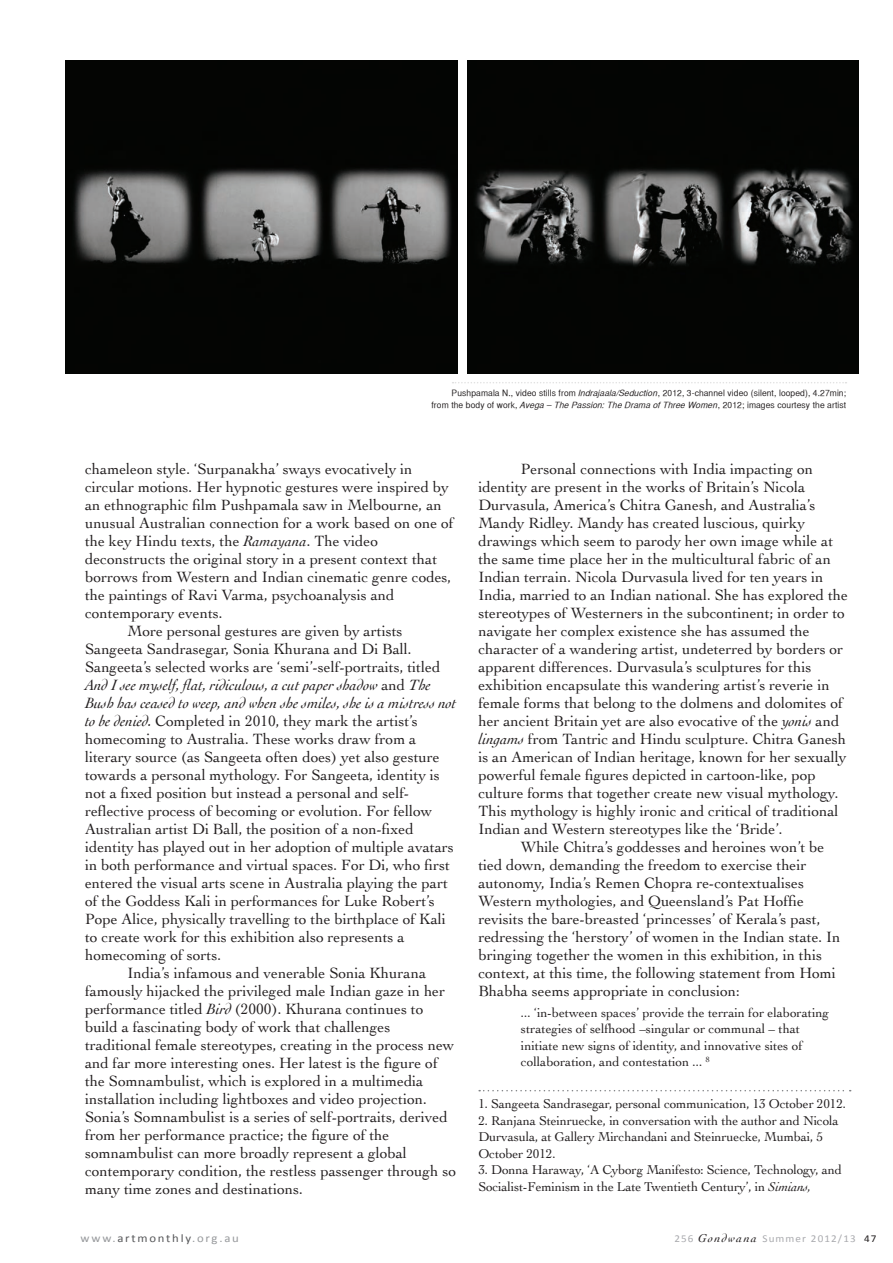
<style>
.page{position:relative;width:893px;height:1263px;background:#fff}
.page>*{position:absolute;margin:0;border:0;box-sizing:border-box;transform-origin:0 0}
.t1{font:15.6px "Cochin";color:#231f20}
.t2{font:italic 15.6px "Cochin";color:#231f20}
.t3{font:13.35px/16.5px "Cochin";letter-spacing:-.01em;color:#231f20}
.t4{font:11.55px "Calibri";letter-spacing:.14em;color:#97999c;scale:1.1 1}
.t5{font:10.5px "Calibri";letter-spacing:.1em;color:#aaabaf;scale:1.06 1}
.t6{font:8.7px/12px "Helvetica CY Plain";letter-spacing:.01em;color:#231f20;text-align:right;scale:1.19 1}
.s1{font-family:"Helvetica CY Oblique"}
.s2{font-style:italic}
.s3{font-style:normal}
.s4{color:#57585a}
.s5{font-family:"Cochin";font-style:italic;font-size:12px;color:#231f20}
.s6{color:#231f20}
</style>
<div class="page">
<svg style="left:479px;top:1090px;width:372px;height:1px"></svg>
<img style="left:66px;top:60px;width:391px;height:313px">
<img style="left:468px;top:60px;width:391px;height:313px">
<svg style="left:452px;top:382px;width:394px;height:1px"></svg>
<p class="t6" style="left:431px;top:387px;width:350px">Pushpamala N., video stills from <span class="s1">Indrajaala/Seduction</span>, 2012, 3-channel video (silent, looped), 4.27min;<br>from the body of work, <span class="s1">Avega – The Passion: The Drama of Three Women</span>, 2012; images courtesy the artist</p>
<p class="t1" style="left:85px;top:460px;width:329px">chameleon style. ‘Surpanakha’ sways evocatively in</p>
<p class="t1" style="left:85px;top:478px;width:365px">circular motions. Her hypnotic gestures were inspired by</p>
<p class="t1" style="left:85px;top:496px;width:358px">an ethnographic film Pushpamala saw in Melbourne, an</p>
<p class="t1" style="left:85px;top:514px;width:370px">unusual Australian connection for a work based on one of</p>
<p class="t1" style="left:85px;top:532px;width:295px">the key Hindu texts, the <span class="s2">Ramayana</span>. The video</p>
<p class="t1" style="left:85px;top:550px;width:354px">deconstructs the original story in a present context that</p>
<p class="t1" style="left:85px;top:568px;width:368px">borrows from Western and Indian cinematic genre codes,</p>
<p class="t1" style="left:85px;top:586px;width:311px">the paintings of Ravi Varma, psychoanalysis and</p>
<p class="t1" style="left:85px;top:604px;width:139px">contemporary events.</p>
<p class="t1" style="left:128px;top:622px;width:276px">More personal gestures are given by artists</p>
<p class="t1" style="left:85px;top:640px;width:328px">Sangeeta Sandrasegar, Sonia Khurana and Di Ball.</p>
<p class="t1" style="left:85px;top:658px;width:357px">Sangeeta’s selected works are ‘semi’-self-portraits, titled</p>
<p class="t2" style="left:85px;top:676px;width:347px">And I see myself, flat, ridiculous, a cut paper shadow <span class="s3">and</span> The</p>
<p class="t2" style="left:85px;top:694px;width:373px">Bush has ceased to weep, and when she smiles, she is a mistress not</p>
<p class="t1" style="left:85px;top:712px;width:334px"><span class="s2">to be denied.</span> Completed in 2010, they mark the artist’s</p>
<p class="t1" style="left:85px;top:730px;width:333px">homecoming to Australia. These works draw from a</p>
<p class="t1" style="left:85px;top:748px;width:356px">literary source (as Sangeeta often does) yet also gesture</p>
<p class="t1" style="left:85px;top:766px;width:356px">towards a personal mythology. For Sangeeta, identity is</p>
<p class="t1" style="left:85px;top:784px;width:326px">not a fixed position but instead a personal and self-</p>
<p class="t1" style="left:85px;top:802px;width:349px">reflective process of becoming or evolution. For fellow</p>
<p class="t1" style="left:85px;top:820px;width:330px">Australian artist Di Ball, the position of a non-fixed</p>
<p class="t1" style="left:85px;top:838px;width:370px">identity has played out in her adoption of multiple avatars</p>
<p class="t1" style="left:85px;top:856px;width:366px">in both performance and virtual spaces. For Di, who first</p>
<p class="t1" style="left:85px;top:874px;width:364px">entered the visual arts scene in Australia playing the part</p>
<p class="t1" style="left:85px;top:892px;width:351px">of the Goddess Kali in performances for Luke Robert’s</p>
<p class="t1" style="left:85px;top:910px;width:362px">Pope Alice, physically travelling to the birthplace of Kali</p>
<p class="t1" style="left:85px;top:928px;width:321px">to create work for this exhibition also represents a</p>
<p class="t1" style="left:85px;top:946px;width:138px">homecoming of sorts.</p>
<p class="t1" style="left:128px;top:964px;width:300px">India’s infamous and venerable Sonia Khurana</p>
<p class="t1" style="left:85px;top:982px;width:362px">famously hijacked the privileged male Indian gaze in her</p>
<p class="t1" style="left:85px;top:1000px;width:340px">performance titled <span class="s2">Bird</span> (2000). Khurana continues to</p>
<p class="t1" style="left:85px;top:1018px;width:307px">build a fascinating body of work that challenges</p>
<p class="t1" style="left:85px;top:1036px;width:371px">traditional female stereotypes, creating in the process new</p>
<p class="t1" style="left:85px;top:1054px;width:354px">and far more interesting ones. Her latest is the figure of</p>
<p class="t1" style="left:85px;top:1072px;width:340px">the Somnambulist, which is explored in a multimedia</p>
<p class="t1" style="left:85px;top:1090px;width:343px">installation including lightboxes and video projection.</p>
<p class="t1" style="left:85px;top:1108px;width:364px">Sonia’s Somnambulist is a series of self-portraits, derived</p>
<p class="t1" style="left:85px;top:1126px;width:306px">from her performance practice; the figure of the</p>
<p class="t1" style="left:85px;top:1144px;width:323px">somnambulist can more broadly represent a global</p>
<p class="t1" style="left:85px;top:1162px;width:373px">contemporary condition, the restless passenger through so</p>
<p class="t1" style="left:85px;top:1180px;width:219px">many time zones and destinations.</p>
<p class="t1" style="left:521px;top:460px;width:294px">Personal connections with India impacting on</p>
<p class="t1" style="left:478px;top:478px;width:328px">identity are present in the works of Britain’s Nicola</p>
<p class="t1" style="left:478px;top:496px;width:339px">Durvasula, America’s Chitra Ganesh, and Australia’s</p>
<p class="t1" style="left:478px;top:514px;width:328px">Mandy Ridley. Mandy has created luscious, quirky</p>
<p class="t1" style="left:478px;top:532px;width:356px">drawings which seem to parody her own image while at</p>
<p class="t1" style="left:478px;top:550px;width:354px">the same time place her in the multicultural fabric of an</p>
<p class="t1" style="left:478px;top:568px;width:347px">Indian terrain. Nicola Durvasula lived for ten years in</p>
<p class="t1" style="left:478px;top:586px;width:371px">India, married to an Indian national. She has explored the</p>
<p class="t1" style="left:478px;top:604px;width:368px">stereotypes of Westerners in the subcontinent; in order to</p>
<p class="t1" style="left:478px;top:622px;width:333px">navigate her complex existence she has assumed the</p>
<p class="t1" style="left:478px;top:640px;width:366px">character of a wandering artist, undeterred by borders or</p>
<p class="t1" style="left:478px;top:658px;width:334px">apparent differences. Durvasula’s sculptures for this</p>
<p class="t1" style="left:478px;top:676px;width:353px">exhibition encapsulate this wandering artist’s reverie in</p>
<p class="t1" style="left:478px;top:694px;width:366px">female forms that belong to the dolmens and dolomites of</p>
<p class="t1" style="left:478px;top:712px;width:362px">her ancient Britain yet are also evocative of the <span class="s2">yonis</span> and</p>
<p class="t1" style="left:478px;top:730px;width:369px"><span class="s2">lingams</span> from Tantric and Hindu sculpture. Chitra Ganesh</p>
<p class="t1" style="left:478px;top:748px;width:370px">is an American of Indian heritage, known for her sexually</p>
<p class="t1" style="left:478px;top:766px;width:339px">powerful female figures depicted in cartoon-like, pop</p>
<p class="t1" style="left:478px;top:784px;width:362px">culture forms that together create new visual mythology.</p>
<p class="t1" style="left:478px;top:802px;width:362px">This mythology is highly ironic and critical of traditional</p>
<p class="t1" style="left:478px;top:820px;width:306px">Indian and Western stereotypes like the ‘Bride’.</p>
<p class="t1" style="left:521px;top:838px;width:305px">While Chitra’s goddesses and heroines won’t be</p>
<p class="t1" style="left:478px;top:856px;width:330px">tied down, demanding the freedom to exercise their</p>
<p class="t1" style="left:478px;top:874px;width:327px">autonomy, India’s Remen Chopra re-contextualises</p>
<p class="t1" style="left:478px;top:892px;width:327px">Western mythologies, and Queensland’s Pat Hoffie</p>
<p class="t1" style="left:478px;top:910px;width:344px">revisits the bare-breasted ‘princesses’ of Kerala’s past,</p>
<p class="t1" style="left:478px;top:928px;width:364px">redressing the ‘herstory’ of women in the Indian state. In</p>
<p class="t1" style="left:478px;top:946px;width:345px">bringing together the women in this exhibition, in this</p>
<p class="t1" style="left:478px;top:964px;width:359px">context, at this time, the following statement from Homi</p>
<p class="t1" style="left:478px;top:982px;width:263px">Bhabha seems appropriate in conclusion:</p>
<p class="t3" style="left:521px;top:1004px;width:310px">... ‘in-between spaces’ provide the terrain for elaborating strategies of selfhood –singular or communal – that initiate new signs of identity, and innovative sites of collaboration, and contestation ... <sup>8</sup></p>
<p class="t3" style="left:478px;top:1096px;width:369px">1. Sangeeta Sandrasegar, personal communication, 13 October 2012.</p>
<p class="t3" style="left:478px;top:1112px;width:362px">2. Ranjana Steinruecke, in conversation with the author and Nicola<br>Durvasula, at Gallery Mirchandani and Steinruecke, Mumbai, 5<br>October 2012.</p>
<p class="t3" style="left:478px;top:1162px;width:365px">3. Donna Haraway, ‘A Cyborg Manifesto: Science, Technology, and<br>Socialist-Feminism in the Late Twentieth Century’, in <span class="s2">Simians,</span></p>
<p class="t4" style="left:81px;top:1231px;width:145px">www.<span class="s4">artmonthly</span>.org.au</p>
<p class="t5" style="left:674px;top:1232px;width:192px">256 <span class="s5">Gondwana</span> Summer 2012/13 <span class="s6">47</span></p>
</div>
